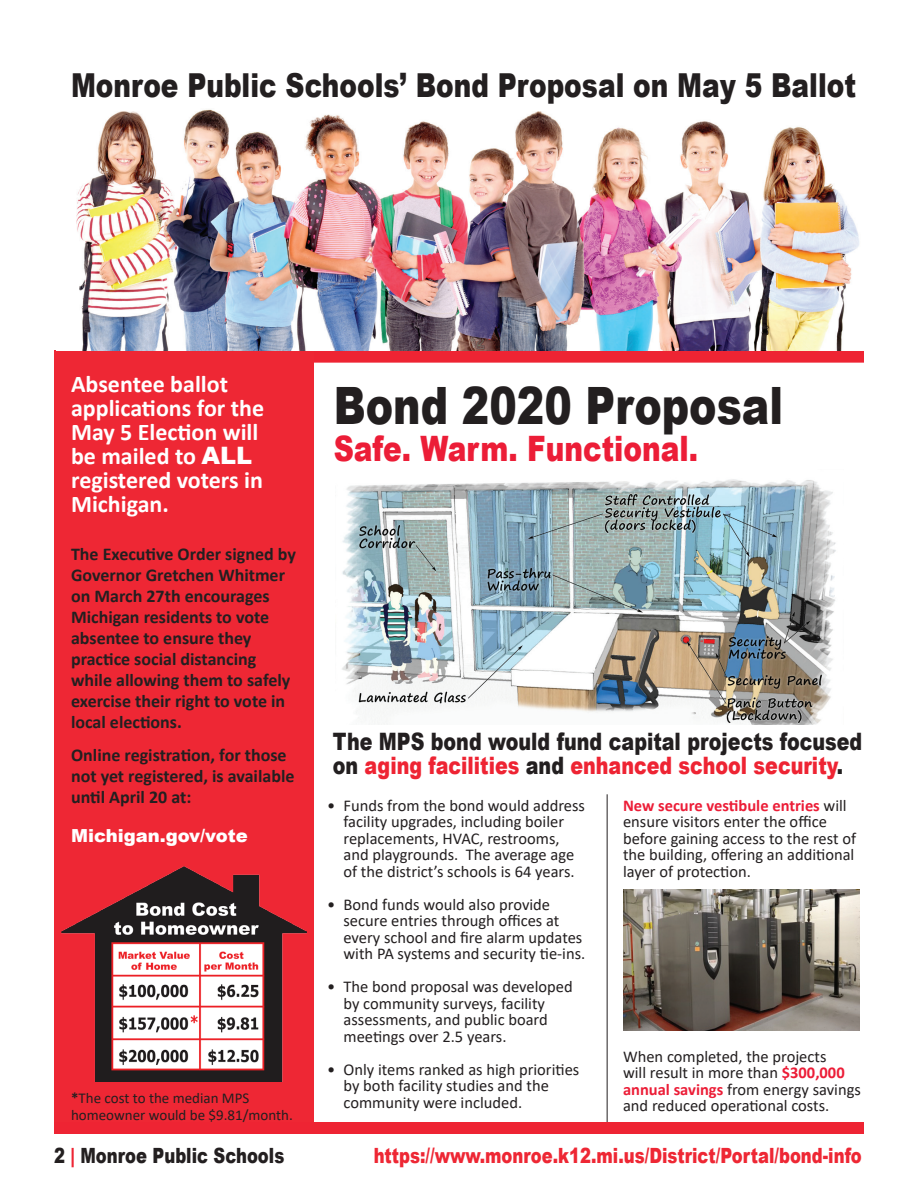
<style>
.page{position:relative;width:918px;height:1188px;background:#fff}
.page>*{position:absolute;margin:0;border:0;box-sizing:border-box;transform-origin:0 0}
.t1{font:900 51.45px "Arial";color:#231f20;scale:.8 1}
.t2{font:900 34.95px "Arial";color:#ec1d37;scale:.8 1}
.t3{font:900 33px "Arial";color:#231f20;scale:.8 1}
.t4{font:700 24px/24px "Calibri";color:#fff}
.t5{font:900 24px/24px "Arial";color:#231f20;scale:.8 1}
.t6{font:900 21px "Arial";color:#ee2734;scale:.78 1}
.t7{font:900 21px "Arial";color:#231f20;scale:.78 1}
.t8{font:700 18px/21px "Calibri";color:#231f20}
.t9{font:900 18px "Arial";color:#fff}
.t10{font:16.5px/16.5px "Calibri";color:#231f20}
.t11{font:15px/16.5px "Calibri";color:#231f20}
.s1{font-family:"Arial";font-weight:900}
.s2{font-weight:700}
.s3{color:#ee2433}
.s4{font-weight:700;color:#ec1d37}
</style>
<div class="page">
<div style="left:54px;top:1122px;width:810px;height:12px;background:#ee2433"></div>
<div style="left:54px;top:351px;width:810px;height:12px;background:#ee2433"></div>
<img style="left:342px;top:479px;width:494px;height:246px">
<div style="left:54px;top:351px;width:259px;height:771px;background:#ee2734"></div>
<img style="left:76px;top:109px;width:783px;height:242px">
<img style="left:61px;top:866px;width:245px;height:216px">
<img style="left:623px;top:890px;width:237px;height:140px">
<hr style="left:607px;top:794px;width:1px;height:328px;background:#231f20">
<h3 class="t3" style="left:71px;top:61px;width:983px">Monroe Public Schools’ Bond Proposal on May 5 Ballot</h3>
<h3 class="t4" style="left:71px;top:371px;width:195px">Absentee ballot applications for the<br>May 5 Election will be mailed to <span class="s1">ALL </span>registered voters in<br>Michigan.</h3>
<p class="t8" style="left:71px;top:543px;width:226px">The Executive Order signed by<br>Governor Gretchen Whitmer on March 27th encourages<br>Michigan residents to vote absentee to ensure they practice social distancing while allowing them to safely exercise their right to vote in local elections.</p>
<p class="t8" style="left:71px;top:744px;width:225px">Online registration, for those not yet registered, is available until April 20 at:</p>
<p class="t9" style="left:71px;top:822px;width:178px">Michigan.gov/vote</p>
<p class="t11" style="left:71px;top:1090px;width:223px"><span class="s2">*</span>The cost to the median MPS homeowner would be $9.81/month.</p>
<h1 class="t1" style="left:334px;top:368px;width:563px">Bond 2020 Proposal</h1>
<h2 class="t2" style="left:334px;top:424px;width:457px">Safe. Warm. Functional.</h2>
<h3 class="t5" style="left:333px;top:729px;width:663px">The MPS bond would fund capital projects focused on <span class="s3">aging facilities</span> and <span class="s3">enhanced school security</span>.</h3>
<p class="t10" style="left:327px;top:797px;width:260px;text-align:center">• Funds from the bond would address facility upgrades, including boiler replacements, HVAC, restrooms,<br>and playgrounds. The average age<br>of the district’s schools is 64 years.</p>
<p class="t10" style="left:344px;top:896px;width:243px;text-indent:-16px">• Bond funds would also provide secure entries through offices at every school and fire alarm updates with PA systems and security tie-ins.</p>
<p class="t10" style="left:344px;top:978px;width:231px;text-indent:-16px">• The bond proposal was developed by community surveys, facility assessments, and public board meetings over 2.5 years.</p>
<p class="t10" style="left:344px;top:1061px;width:237px;text-indent:-16px">• Only items ranked as high priorities by both facility studies and the community were included.</p>
<p class="t10" style="left:623px;top:797px;width:235px"><span class="s4">New secure vestibule entries</span> will ensure visitors enter the office before gaining access to the rest of the building, offering an additional layer of protection.</p>
<p class="t10" style="left:623px;top:1048px;width:239px">When completed, the projects<br>will result in more than <span class="s4">$300,000 annual savings</span> from energy savings and reduced operational costs.</p>
<p class="t7" style="left:54px;top:1140px;width:297px">2 <span class="s3">|</span> Monroe Public Schools</p>
<p class="t6" style="left:374px;top:1140px;width:627px">https://www.monroe.k12.mi.us/District/Portal/bond-info</p>
</div>
